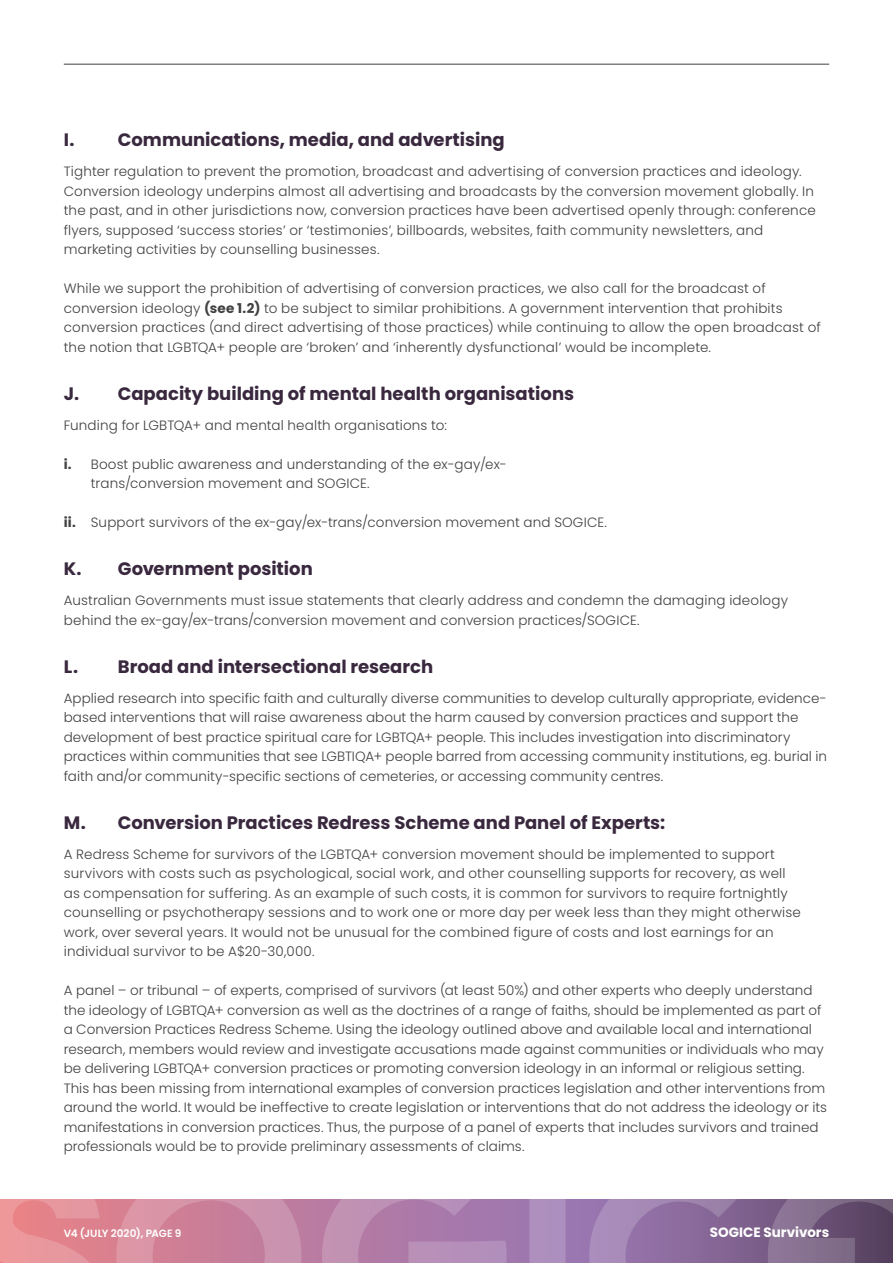
<style>
.page{position:relative;width:893px;height:1263px;background:#fff}
.page>*{position:absolute;margin:0;border:0;box-sizing:border-box;transform-origin:0 0}
.t1{font:700 18px "Poppins";color:#39283e}
.t2{font:300 13.5px/19.5px "Poppins";letter-spacing:.005em;color:#414042}
.t3{font:700 13.5px "Poppins";color:#fff}
.t4{font:600 10.5px "Poppins";color:#fff}
.s1{font-weight:700}
</style>
<div class="page">
<svg style="left:110px;top:1199px;width:658px;height:64px;background:#9e72a0"></svg>
<svg style="left:116px;top:1199px;width:185px;height:64px;background:#cd88a0"></svg>
<svg style="left:0;top:1199px;width:110px;height:64px;background:#e48c93"></svg>
<svg style="left:768px;top:1199px;width:125px;height:64px;background:#735d7d"></svg>
<svg style="left:589px;top:1199px;width:155px;height:64px;background:#9474a5"></svg>
<svg style="left:322px;top:1199px;width:185px;height:64px;background:#b283ae"></svg>
<div style="left:529px;top:1199px;width:37px;height:64px;background:#ad8fbd"></div>
<hr style="left:64px;top:64px;width:765px;height:1px;background:#414042">
<h1 class="t1" style="left:64px;top:130px;width:12px">I.</h1>
<h1 class="t1" style="left:118px;top:130px;width:388px">Communications, media, and advertising</h1>
<p class="t2" style="left:64px;top:162px;width:753px">Tighter regulation to prevent the promotion, broadcast and advertising of conversion practices and ideology.<br>Conversion ideology underpins almost all advertising and broadcasts by the conversion movement globally. In the past, and in other jurisdictions now, conversion practices have been advertised openly through: conference flyers, supposed ‘success stories’ or ‘testimonies’, billboards, websites, faith community newsletters, and marketing activities by counselling businesses.</p>
<p class="t2" style="left:64px;top:279px;width:758px">While we support the prohibition of advertising of conversion practices, we also call for the broadcast of conversion ideology <span class="s1">(see 1.2)</span> to be subject to similar prohibitions. A government intervention that prohibits conversion practices (and direct advertising of those practices) while continuing to allow the open broadcast of the notion that LGBTQA+ people are ‘broken’ and ‘inherently dysfunctional’ would be incomplete.</p>
<h1 class="t1" style="left:64px;top:383px;width:512px">J. Capacity building of mental health organisations</h1>
<p class="t2" style="left:64px;top:415px;width:385px">Funding for LGBTQA+ and mental health organisations to:</p>
<p class="t2" style="left:91px;top:454px;width:418px;text-indent:-27px"><span class="s1">i.</span> Boost public awareness and understanding of the ex-gay/ex&shy;trans/conversion movement and SOGICE.</p>
<p class="t2" style="left:64px;top:513px;width:545px"><span class="s1">ii.</span> Support survivors of the ex-gay/ex-trans/conversion movement and SOGICE.</p>
<h1 class="t1" style="left:64px;top:559px;width:251px">K. Government position</h1>
<p class="t2" style="left:64px;top:591px;width:726px">Australian Governments must issue statements that clearly address and condemn the damaging ideology behind the ex-gay/ex-trans/conversion movement and conversion practices/SOGICE.</p>
<h1 class="t1" style="left:64px;top:656px;width:371px">L. Broad and intersectional research</h1>
<p class="t2" style="left:64px;top:688px;width:765px">Applied research into specific faith and culturally diverse communities to develop culturally appropriate, evidence&shy;based interventions that will raise awareness about the harm caused by conversion practices and support the development of best practice spiritual care for LGBTQA+ people. This includes investigation into discriminatory practices within communities that see LGBTIQA+ people barred from accessing community institutions, eg. burial in faith and/or community-specific sections of cemeteries, or accessing community centres.</p>
<h1 class="t1" style="left:64px;top:812px;width:603px">M. Conversion Practices Redress Scheme and Panel of Experts:</h1>
<p class="t2" style="left:64px;top:844px;width:739px">A Redress Scheme for survivors of the LGBTQA+ conversion movement should be implemented to support survivors with costs such as psychological, social work, and other counselling supports for recovery, as well as compensation for suffering. As an example of such costs, it is common for survivors to require fortnightly counselling or psychotherapy sessions and to work one or more day per week less than they might otherwise work, over several years. It would not be unusual for the combined figure of costs and lost earnings for an individual survivor to be A$20-30,000.</p>
<p class="t2" style="left:64px;top:981px;width:765px">A panel – or tribunal – of experts, comprised of survivors (at least 50%) and other experts who deeply understand the ideology of LGBTQA+ conversion as well as the doctrines of a range of faiths, should be implemented as part of a Conversion Practices Redress Scheme. Using the ideology outlined above and available local and international research, members would review and investigate accusations made against communities or individuals who may be delivering LGBTQA+ conversion practices or promoting conversion ideology in an informal or religious setting.<br>This has been missing from international examples of conversion practices legislation and other interventions from around the world. It would be ineffective to create legislation or interventions that do not address the ideology or its manifestations in conversion practices. Thus, the purpose of a panel of experts that includes survivors and trained professionals would be to provide preliminary assessments of claims.</p>
<p class="t4" style="left:64px;top:1227px;width:119px">V4 (JULY 2020), PAGE 9</p>
<p class="t3" style="left:710px;top:1225px;width:121px">SOGICE Survivors</p>
</div>
